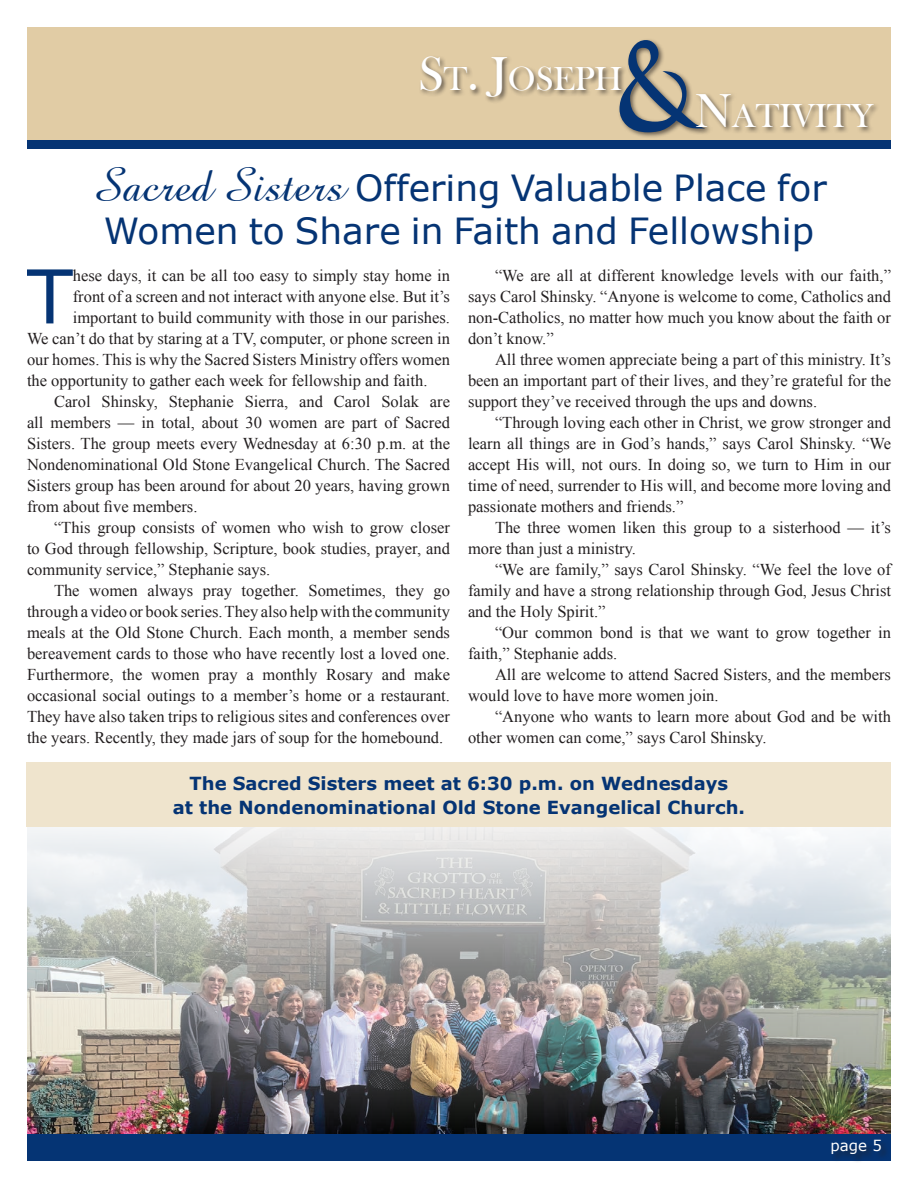
<style>
.page{position:relative;width:918px;height:1188px;background:#fff}
.page>*{position:absolute;margin:0;border:0;box-sizing:border-box;transform-origin:0 0}
.t1{font:115.95px "Black Chancery";color:#053474}
.Single_Drop{font:74.25px "Verdana";color:#053474}
.t2{font:36px/43.2px "Verdana";color:#053474;text-align:center}
.t3{font:34.2px "Bask Old Face";color:#fff}
.Pull_Quote{font:700 18px "Verdana";color:#053474}
.Body{font:16.5px/21px "Times New Roman";color:#231f20;text-align:justify}
.Single_Drop-2{font:16.5px "Times New Roman";color:#231f20}
.t4{font:15px "Verdana";color:#fff}
.s1{font-size:48.9px}
.s2{font-family:"Amaze Normal";font-size:49.5px}
</style>
<div class="page">
<div style="left:27px;top:1134px;width:864px;height:27px;background:#053474"></div>
<div style="left:832px;top:1140px;width:58px;height:23px;background:#231f20;opacity:.65"></div>
<div style="left:27px;top:27px;width:864px;height:117px;background:#e1cca5"></div>
<div style="left:27px;top:140px;width:864px;height:8px;background:#053474"></div>
<div style="left:617px;top:38px;width:94px;height:101px;background:#231f20;opacity:.65"></div>
<div style="left:695px;top:93px;width:185px;height:41px;background:#231f20;opacity:.65"></div>
<div style="left:419px;top:55px;width:209px;height:49px;background:#231f20;opacity:.65"></div>
<img style="left:27px;top:827px;width:864px;height:307px">
<div style="left:27px;top:762px;width:864px;height:65px;background:#efe4cd"></div>
<p class="t1" style="left:617px;top:20px;width:77px">&amp;</p>
<p class="t3" style="left:418px;top:60px;width:205px"><span class="s1">S</span>T<span class="s1">. J</span>OSEPH</p>
<p class="t3" style="left:695px;top:97px;width:180px"><span class="s1">N</span>ATIVITY</p>
<p class="t2" style="left:91px;top:167px;width:737px"><span class="s2">Sacred Sisters</span> Offering Valuable Place for<br>Women to Share in Faith and Fellowship</p>
<p class="Single_Drop" style="left:27px;top:249px;width:47px">T</p>
<p class="Single_Drop-2" style="left:73px;top:265px;width:379px">hese days, it can be all too easy to simply stay home in</p>
<p class="Single_Drop-2" style="left:73px;top:286px;width:379px">front of a screen and not interact with anyone else. But it’s</p>
<p class="Single_Drop-2" style="left:73px;top:307px;width:379px">important to build community with those in our parishes.</p>
<p class="Single_Drop-2" style="left:27px;top:328px;width:424px">We can’t do that by staring at a TV, computer, or phone screen in</p>
<p class="Single_Drop-2" style="left:27px;top:349px;width:424px">our homes. This is why the Sacred Sisters Ministry offers women</p>
<p class="Single_Drop-2" style="left:27px;top:370px;width:402px">the opportunity to gather each week for fellowship and faith.</p>
<p class="Body" style="left:27px;top:391px;width:425px;text-indent:27px">Carol Shinsky, Stephanie Sierra, and Carol Solak are all members — in total, about 30 women are part of Sacred Sisters. The group meets every Wednesday at 6:30 p.m. at the Nondenominational Old Stone Evangelical Church. The Sacred Sisters group has been around for about 20 years, having grown from about five members.</p>
<p class="Body" style="left:27px;top:517px;width:425px;text-indent:27px">“This group consists of women who wish to grow closer to God through fellowship, Scripture, book studies, prayer, and community service,” Stephanie says.</p>
<p class="Body" style="left:27px;top:580px;width:425px;text-indent:27px">The women always pray together. Sometimes, they go through a video or book series. They also help with the community meals at the Old Stone Church. Each month, a member sends bereavement cards to those who have recently lost a loved one.<br>Furthermore, the women pray a monthly Rosary and make occasional social outings to a member’s home or a restaurant.<br>They have also taken trips to religious sites and conferences over the years. Recently, they made jars of soup for the homebound.</p>
<p class="Body" style="left:468px;top:265px;width:425px;text-indent:27px">“We are all at different knowledge levels with our faith,” says Carol Shinsky. “Anyone is welcome to come, Catholics and non-Catholics, no matter how much you know about the faith or don’t know.”</p>
<p class="Body" style="left:468px;top:349px;width:425px;text-indent:27px">All three women appreciate being a part of this ministry. It’s been an important part of their lives, and they’re grateful for the support they’ve received through the ups and downs.</p>
<p class="Body" style="left:468px;top:412px;width:425px;text-indent:27px">“Through loving each other in Christ, we grow stronger and learn all things are in God’s hands,” says Carol Shinsky. “We accept His will, not ours. In doing so, we turn to Him in our time of need, surrender to His will, and become more loving and passionate mothers and friends.”</p>
<p class="Body" style="left:468px;top:517px;width:425px;text-indent:27px">The three women liken this group to a sisterhood — it’s more than just a ministry.</p>
<p class="Body" style="left:468px;top:559px;width:425px;text-indent:27px">“We are family,” says Carol Shinsky. “We feel the love of family and have a strong relationship through God, Jesus Christ and the Holy Spirit.”</p>
<p class="Body" style="left:468px;top:622px;width:425px;text-indent:27px">“Our common bond is that we want to grow together in faith,” Stephanie adds.</p>
<p class="Body" style="left:468px;top:664px;width:425px;text-indent:27px">All are welcome to attend Sacred Sisters, and the members would love to have more women join.</p>
<p class="Body" style="left:468px;top:706px;width:425px;text-indent:27px">“Anyone who wants to learn more about God and be with other women can come,” says Carol Shinsky.</p>
<p class="Pull_Quote" style="left:190px;top:772px;width:540px">The Sacred Sisters meet at 6:30 p.m. on Wednesdays</p>
<p class="Pull_Quote" style="left:173px;top:796px;width:574px">at the Nondenominational Old Stone Evangelical Church.</p>
<p class="t4" style="left:831px;top:1136px;width:53px">page 5</p>
</div>
